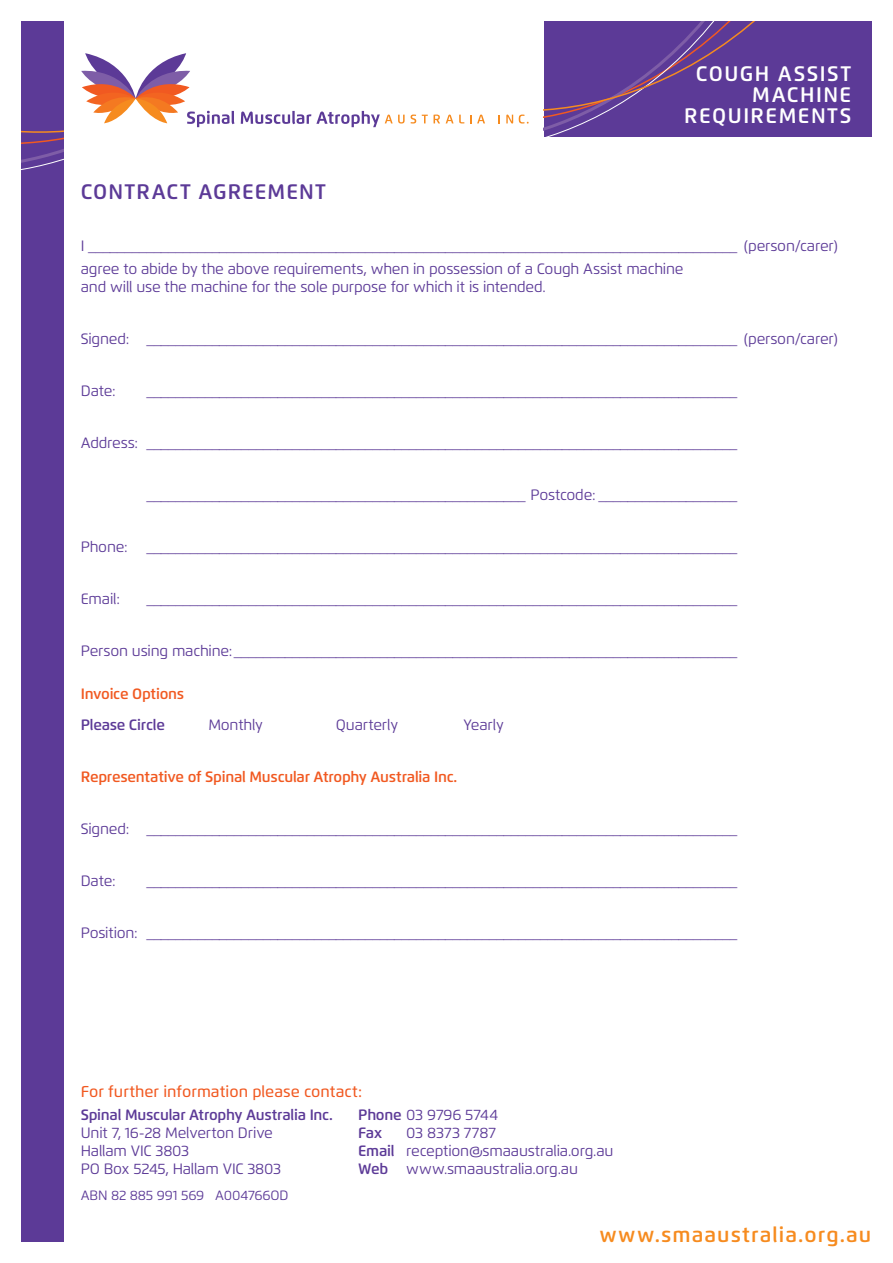
<style>
.page{position:relative;width:893px;height:1263px;background:#fff}
.page>*{position:absolute;margin:0;border:0;box-sizing:border-box;transform-origin:0 0}
.t1{font:600 21px/21px "Flexo";letter-spacing:.07em;color:#fff;text-align:right}
.t2{font:600 21px "Flexo";letter-spacing:.05em;color:#f68b1f}
.t3{font:600 21px "Flexo";letter-spacing:.05em;color:#5c3a97}
.t4{font:500 15.75px "Flexo";color:#f15921}
.t5{font:15px/22.2px "Flexo";letter-spacing:-.015em;color:#5c3a97}
.t6{font:600 15px "Flexo";letter-spacing:-.015em;color:#f15921}
.t7{font:600 15px "Flexo";letter-spacing:-.015em;color:#5c3a97}
.t8{font:13.5px "Flexo";letter-spacing:-.015em;color:#5c3a97}
.s1{font-weight:600}
</style>
<div class="page">
<svg style="left:411px;top:115px;width:5px;height:9px"></svg>
<svg style="left:422px;top:115px;width:6px;height:8px"></svg>
<svg style="left:434px;top:115px;width:6px;height:8px"></svg>
<svg style="left:446px;top:115px;width:18px;height:8px"></svg>
<svg style="left:477px;top:115px;width:8px;height:8px"></svg>
<svg style="left:498px;top:115px;width:2px;height:8px"></svg>
<svg style="left:506px;top:115px;width:7px;height:9px"></svg>
<svg style="left:519px;top:115px;width:10px;height:9px"></svg>
<svg style="left:81px;top:53px;width:154px;height:74px"></svg>
<svg style="left:241px;top:111px;width:164px;height:16px"></svg>
<div style="left:544px;top:22px;width:328px;height:114px;background:#5c3a97"></div>
<svg style="left:544px;top:22px;width:210px;height:114px"></svg>
<div style="left:21px;top:21px;width:43px;height:1221px;background:#5c3a97"></div>
<svg style="left:21px;top:130px;width:43px;height:40px"></svg>
<h1 class="t3" style="left:81px;top:179px;width:247px">CONTRACT AGREEMENT</h1>
<h1 class="t1" style="left:684px;top:63px;width:169px">COUGH ASSIST<br>MACHINE<br>REQUIREMENTS</h1>
<p class="t5" style="left:81px;top:235px;width:758px">I _________________________________________________________________________________________ (person/carer) agree to abide by the above requirements, when in possession of a Cough Assist machine</p>
<p class="t5" style="left:81px;top:275px;width:467px">and will use the machine for the sole purpose for which it is intended.</p>
<p class="t5" style="left:81px;top:327px;width:758px">Signed: _________________________________________________________________________________ (person/carer)</p>
<p class="t5" style="left:81px;top:379px;width:36px">Date:</p>
<p class="t5" style="left:146px;top:379px;width:592px">_________________________________________________________________________________</p>
<p class="t5" style="left:81px;top:431px;width:658px">Address: _________________________________________________________________________________</p>
<p class="t5" style="left:146px;top:483px;width:592px">____________________________________________________ Postcode: ___________________</p>
<p class="t5" style="left:81px;top:535px;width:658px">Phone: _________________________________________________________________________________</p>
<p class="t5" style="left:81px;top:587px;width:41px">Email:</p>
<p class="t5" style="left:146px;top:587px;width:592px">_________________________________________________________________________________</p>
<p class="t5" style="left:81px;top:639px;width:658px">Person using machine:_____________________________________________________________________</p>
<p class="t6" style="left:81px;top:685px;width:105px">Invoice Options</p>
<p class="t7" style="left:81px;top:716px;width:86px">Please Circle</p>
<p class="t5" style="left:208px;top:714px;width:56px">Monthly</p>
<p class="t5" style="left:336px;top:714px;width:64px">Quarterly</p>
<p class="t5" style="left:463px;top:714px;width:42px">Yearly</p>
<p class="t6" style="left:81px;top:768px;width:378px">Representative of Spinal Muscular Atrophy Australia Inc.</p>
<p class="t5" style="left:81px;top:818px;width:658px">Signed: _________________________________________________________________________________</p>
<p class="t5" style="left:81px;top:870px;width:36px">Date:</p>
<p class="t5" style="left:146px;top:870px;width:592px">_________________________________________________________________________________</p>
<p class="t5" style="left:81px;top:922px;width:658px">Position: _________________________________________________________________________________</p>
<p class="t4" style="left:81px;top:1082px;width:283px">For further information please contact:</p>
<p class="t7" style="left:81px;top:1105px;width:254px">Spinal Muscular Atrophy Australia Inc.</p>
<p class="t5" style="left:358px;top:1103px;width:141px"><span class="s1">Phone</span> 03 9796 5744</p>
<p class="t5" style="left:81px;top:1121px;width:194px">Unit 7, 16-28 Melverton Drive</p>
<p class="t7" style="left:358px;top:1123px;width:26px">Fax</p>
<p class="t5" style="left:406px;top:1121px;width:91px">03 8373 7787</p>
<p class="t5" style="left:81px;top:1139px;width:110px">Hallam VIC 3803</p>
<p class="t5" style="left:358px;top:1139px;width:257px"><span class="s1">Email</span> reception@smaaustralia.org.au</p>
<p class="t5" style="left:81px;top:1157px;width:202px">PO Box 5245, Hallam VIC 3803</p>
<p class="t5" style="left:358px;top:1157px;width:221px"><span class="s1">Web</span> www.smaaustralia.org.au</p>
<p class="t8" style="left:81px;top:1187px;width:209px">ABN 82 885 991 569 A004766OD</p>
<h1 class="t2" style="left:599px;top:1221px;width:273px">www.smaaustralia.org.au</h1>
</div>
